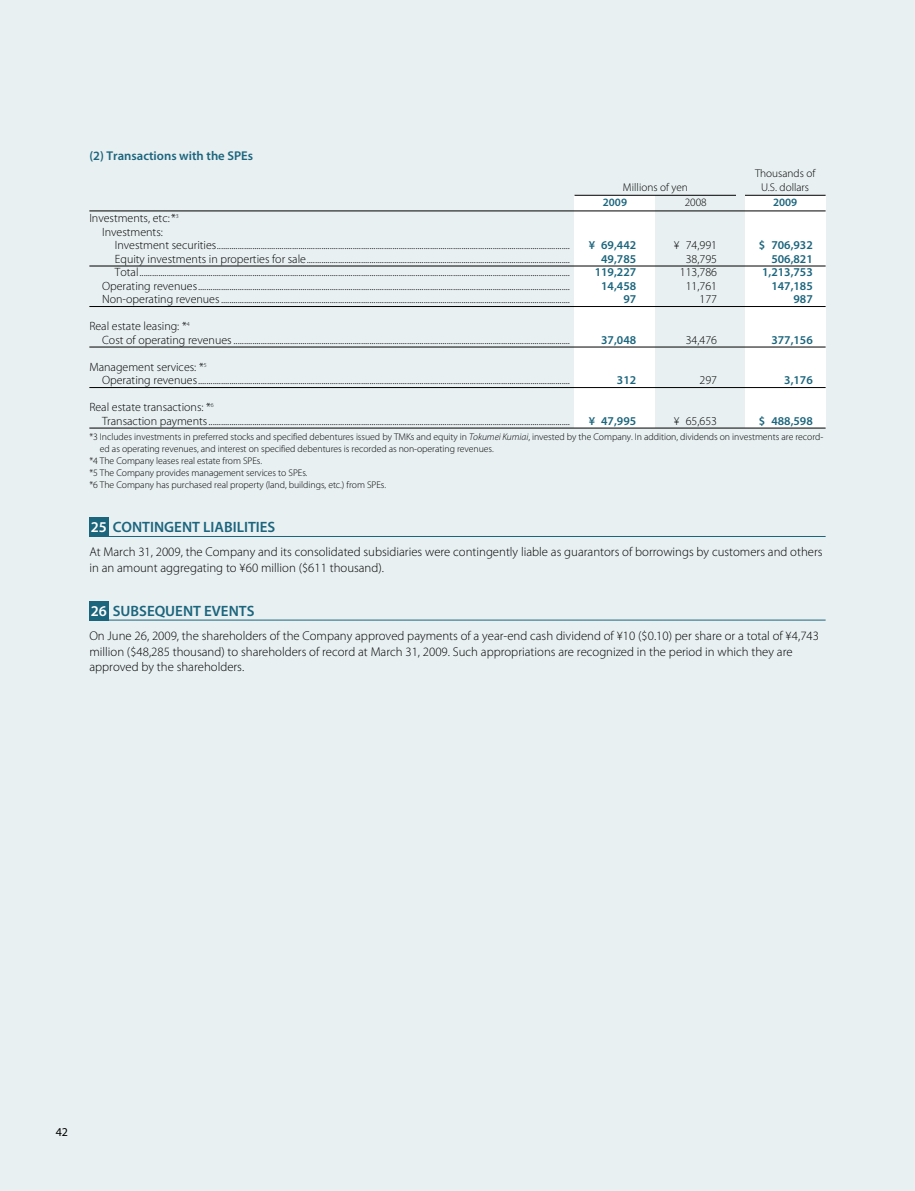
<style>
.page{position:relative;width:915px;height:1191px;background:#fff}
.page>*{position:absolute;margin:0;border:0;box-sizing:border-box;transform-origin:0 0}
.t1{font:600 15px "Myriad Pro";color:#1b657d}
.t2{font:300 12.75px/15.8px "Myriad Pro";color:#000}
.t3{font:600 12.75px "Myriad Pro";color:#1b657d}
.t4{font:300 12px/13.5px "Myriad Pro";color:#000}
.t5{font:600 12px "Myriad Pro";color:#1b657d}
.t6{font:12px "Myriad Pro";color:#000}
.t7{font:300 11.25px "Myriad Pro";color:#000}
.t8{font:600 11.25px "Myriad Pro";color:#1b657d}
.t9{font:300 9.75px "Myriad Pro";letter-spacing:-.005em;color:#000}
.s1{font-style:italic}
.s2{color:#fff}
</style>
<div class="page">
<div style="left:0;top:0;width:914px;height:1191px;background:#e8f0f2"></div>
<hr style="left:914px;top:0;width:1px;height:1191px;background:#e8f0f2">
<div style="left:574px;top:196px;width:81px;height:232px;background:#fff"></div>
<div style="left:744px;top:196px;width:81px;height:232px;background:#fff"></div>
<div style="left:89px;top:601px;width:19px;height:19px;background:#1b657d"></div>
<div style="left:89px;top:517px;width:19px;height:19px;background:#1b657d"></div>
<hr style="left:89px;top:536px;width:736px;height:1px;background:#1b657d">
<hr style="left:89px;top:620px;width:736px;height:1px;background:#1b657d">
<hr style="left:574px;top:195px;width:251px;height:1px;background:#000">
<hr style="left:89px;top:211px;width:736px;height:1px;background:#000">
<hr style="left:89px;top:266px;width:736px;height:1px;background:#000">
<hr style="left:89px;top:306px;width:736px;height:1px;background:#000">
<hr style="left:89px;top:347px;width:736px;height:1px;background:#000">
<hr style="left:89px;top:387px;width:736px;height:1px;background:#000">
<hr style="left:89px;top:428px;width:736px;height:1px;background:#000">
<div style="left:736px;top:189px;width:8px;height:15px;background:#e8f0f2"></div>
<p class="t3" style="left:89px;top:147px;width:165px">(2) TRANSACTIONS WITH THE SPES</p>
<p class="t7" style="left:754px;top:167px;width:62px">Thousands of</p>
<p class="t7" style="left:622px;top:180px;width:66px">Millions of yen</p>
<p class="t7" style="left:761px;top:180px;width:49px">U.S. dollars</p>
<p class="t8" style="left:602px;top:195px;width:26px">2009</p>
<p class="t7" style="left:684px;top:196px;width:23px">2008</p>
<p class="t8" style="left:772px;top:195px;width:26px">2009</p>
<p class="t4" style="left:89px;top:211px;width:91px;text-align:center">Investments, etc:*<sup>3<br></sup>Investments:</p>
<p class="t4" style="left:115px;top:238px;width:456px">Investment securities.........................................................................................................................................................................</p>
<p class="t5" style="left:588px;top:237px;width:49px">¥ 69,442</p>
<p class="t4" style="left:673px;top:238px;width:45px">¥ 74,991</p>
<p class="t5" style="left:758px;top:237px;width:55px">$ 706,932</p>
<p class="t4" style="left:115px;top:252px;width:456px">Equity investments in properties for sale..............................................................................................................................</p>
<p class="t5" style="left:601px;top:251px;width:36px">49,785</p>
<p class="t4" style="left:685px;top:252px;width:33px">38,795</p>
<p class="t5" style="left:771px;top:251px;width:43px">506,821</p>
<p class="t4" style="left:115px;top:265px;width:456px">Total..............................................................................................................................................................................................................</p>
<p class="t5" style="left:594px;top:264px;width:43px">119,227</p>
<p class="t4" style="left:679px;top:265px;width:39px">113,786</p>
<p class="t5" style="left:761px;top:264px;width:52px">1,213,753</p>
<p class="t4" style="left:102px;top:279px;width:469px">Operating revenues..................................................................................................................................................................................</p>
<p class="t5" style="left:601px;top:278px;width:36px">14,458</p>
<p class="t4" style="left:685px;top:279px;width:33px">11,761</p>
<p class="t5" style="left:771px;top:278px;width:43px">147,185</p>
<p class="t4" style="left:102px;top:292px;width:469px">Non-operating revenues.......................................................................................................................................................................</p>
<p class="t5" style="left:623px;top:291px;width:14px">97</p>
<p class="t4" style="left:699px;top:292px;width:19px">177</p>
<p class="t5" style="left:793px;top:291px;width:21px">987</p>
<p class="t4" style="left:102px;top:319px;width:469px;text-indent:-13px">Real estate leasing: *<sup>4<br></sup>Cost of operating revenues.................................................................................................................................................................</p>
<p class="t5" style="left:601px;top:332px;width:36px">37,048</p>
<p class="t4" style="left:685px;top:333px;width:33px">34,476</p>
<p class="t5" style="left:771px;top:332px;width:43px">377,156</p>
<p class="t4" style="left:102px;top:360px;width:469px;text-indent:-13px">Management services: *<sup>5<br></sup>Operating revenues..................................................................................................................................................................................</p>
<p class="t5" style="left:616px;top:372px;width:21px">312</p>
<p class="t4" style="left:699px;top:373px;width:19px">297</p>
<p class="t5" style="left:784px;top:372px;width:30px">3,176</p>
<p class="t4" style="left:102px;top:400px;width:469px;text-indent:-13px">Real estate transactions: *<sup>6<br></sup>Transaction payments.............................................................................................................................................................................</p>
<p class="t5" style="left:588px;top:413px;width:49px">¥ 47,995</p>
<p class="t4" style="left:673px;top:414px;width:45px">¥ 65,653</p>
<p class="t5" style="left:758px;top:413px;width:55px">$ 488,598</p>
<p class="t9" style="left:89px;top:431px;width:735px">*3 Includes investments in preferred stocks and specified debentures issued by TMKs and equity in <span class="s1">Tokumei Kumiai</span>, invested by the Company. In addition, dividends on investments are record-</p>
<p class="t9" style="left:100px;top:443px;width:395px">ed as operating revenues, and interest on specified debentures is recorded as non-operating revenues.</p>
<p class="t9" style="left:89px;top:455px;width:174px">*4 The Company leases real estate from SPEs.</p>
<p class="t9" style="left:89px;top:467px;width:220px">*5 The Company provides management services to SPEs.</p>
<p class="t9" style="left:89px;top:479px;width:298px">*6 The Company has purchased real property (land, buildings, etc.) from SPEs.</p>
<p class="t1" style="left:91px;top:517px;width:177px"><span class="s2">25</span> CONTINGENT LIABILITIES</p>
<p class="t2" style="left:89px;top:544px;width:734px">At March 31, 2009, the Company and its consolidated subsidiaries were contingently liable as guarantors of borrowings by customers and others in an amount aggregating to ¥60 million ($611 thousand).</p>
<p class="t1" style="left:91px;top:601px;width:49px"><span class="s2">26</span> SUBSEQ</p>
<p class="t1" style="left:165px;top:601px;width:89px">UENT EVENTS</p>
<p class="t2" style="left:89px;top:627px;width:730px">On June 26, 2009, the shareholders of the Company approved payments of a year-end cash dividend of ¥10 ($0.10) per share or a total of ¥4,743 million ($48,285 thousand) to shareholders of record at March 31, 2009. Such appropriations are recognized in the period in which they are approved by the shareholders.</p>
<p class="t6" style="left:56px;top:1124px;width:14px">42</p>
</div>
